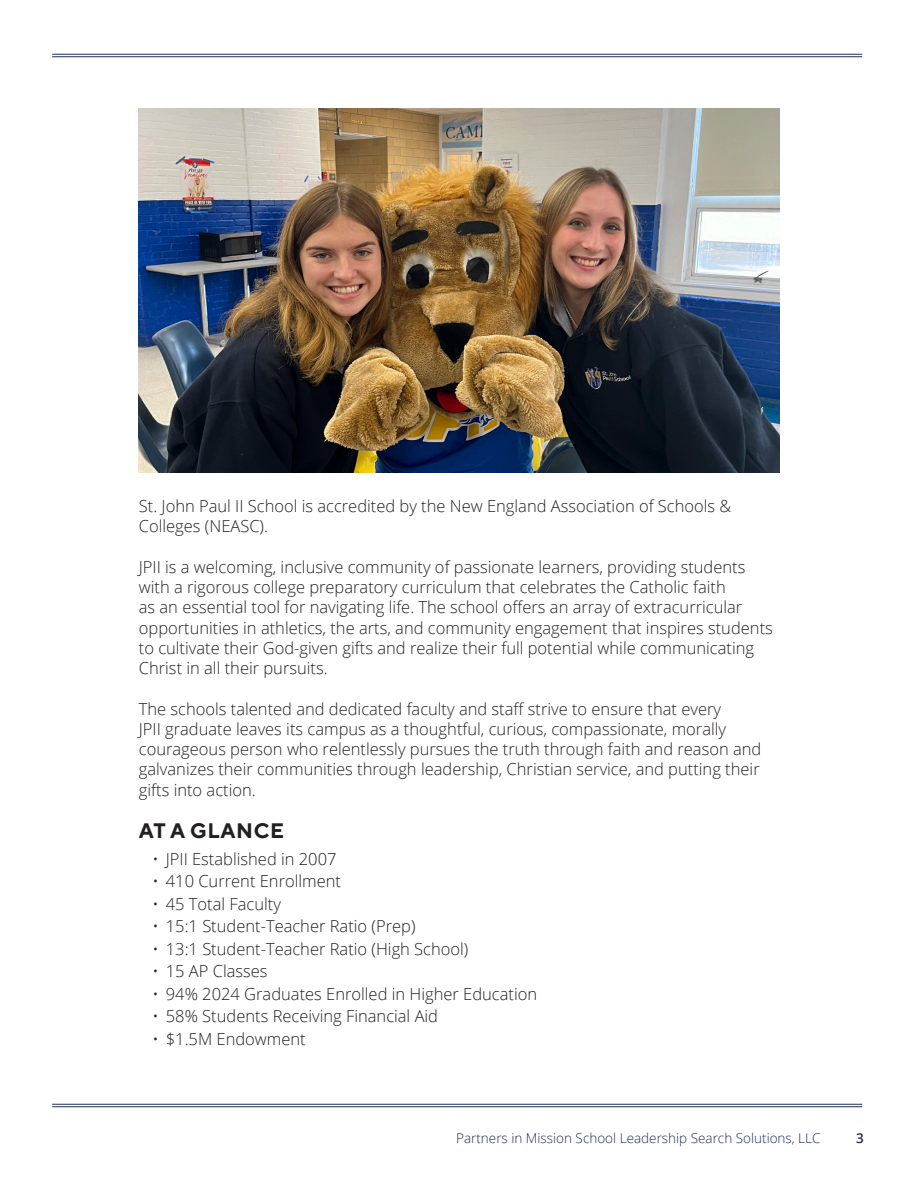
<style>
.page{position:relative;width:918px;height:1188px;background:#fff}
.page>*{position:absolute;margin:0;border:0;box-sizing:border-box;transform-origin:0 0}
.Section_Header{font:700 21px "TT Norms Pro";letter-spacing:.03em;color:#231f20}
.t1{font:300 16.5px/20.2px "Open Sans";color:#231f20}
.t2{font:300 13.5px "Open Sans";color:#1f2d5a}
.t3{font:600 13.5px "Open Sans";color:#1f2d5a}
</style>
<div class="page">
<hr style="left:52px;top:54px;width:810px;height:1px;background:#1f2d5a">
<hr style="left:52px;top:56px;width:810px;height:1px;background:#1f2d5a">
<hr style="left:52px;top:1104px;width:810px;height:1px;background:#1f2d5a">
<hr style="left:52px;top:1106px;width:810px;height:1px;background:#1f2d5a">
<img style="left:139px;top:108px;width:640px;height:364px">
<p class="t1" style="left:139px;top:496px;width:594px">St. John Paul II School is accredited by the New England Association of Schools &amp;<br>Colleges (NEASC).</p>
<p class="t1" style="left:139px;top:556px;width:636px">JPII is a welcoming, inclusive community of passionate learners, providing students with a rigorous college preparatory curriculum that celebrates the Catholic faith<br>as an essential tool for navigating life. The school offers an array of extracurricular opportunities in athletics, the arts, and community engagement that inspires students to cultivate their God-given gifts and realize their full potential while communicating Christ in all their pursuits.</p>
<p class="t1" style="left:139px;top:698px;width:624px">The schools talented and dedicated faculty and staff strive to ensure that every<br>JPII graduate leaves its campus as a thoughtful, curious, compassionate, morally courageous person who relentlessly pursues the truth through faith and reason and galvanizes their communities through leadership, Christian service, and putting their gifts into action.</p>
<p class="Section_Header" style="left:139px;top:816px;width:147px">AT A GLANCE</p>
<p class="t1" style="left:152px;top:848px;width:186px">• JPII Established in 2007</p>
<p class="t1" style="left:152px;top:871px;width:190px">• 410 Current Enrollment</p>
<p class="t1" style="left:152px;top:893px;width:130px">• 45 Total Faculty</p>
<p class="t1" style="left:152px;top:916px;width:265px">• 15:1 Student-Teacher Ratio (Prep)</p>
<p class="t1" style="left:152px;top:938px;width:318px">• 13:1 Student-Teacher Ratio (High School)</p>
<p class="t1" style="left:152px;top:961px;width:117px">• 15 AP Classes</p>
<p class="t1" style="left:152px;top:983px;width:386px">• 94% 2024 Graduates Enrolled in Higher Education</p>
<p class="t1" style="left:152px;top:1006px;width:287px">• 58% Students Receiving Financial Aid</p>
<p class="t1" style="left:152px;top:1028px;width:155px">• $1.5M Endowment</p>
<p class="t2" style="left:456px;top:1129px;width:366px">Partners in Mission School Leadership Search Solutions, LLC</p>
<p class="t3" style="left:856px;top:1128px;width:9px">3</p>
</div>
